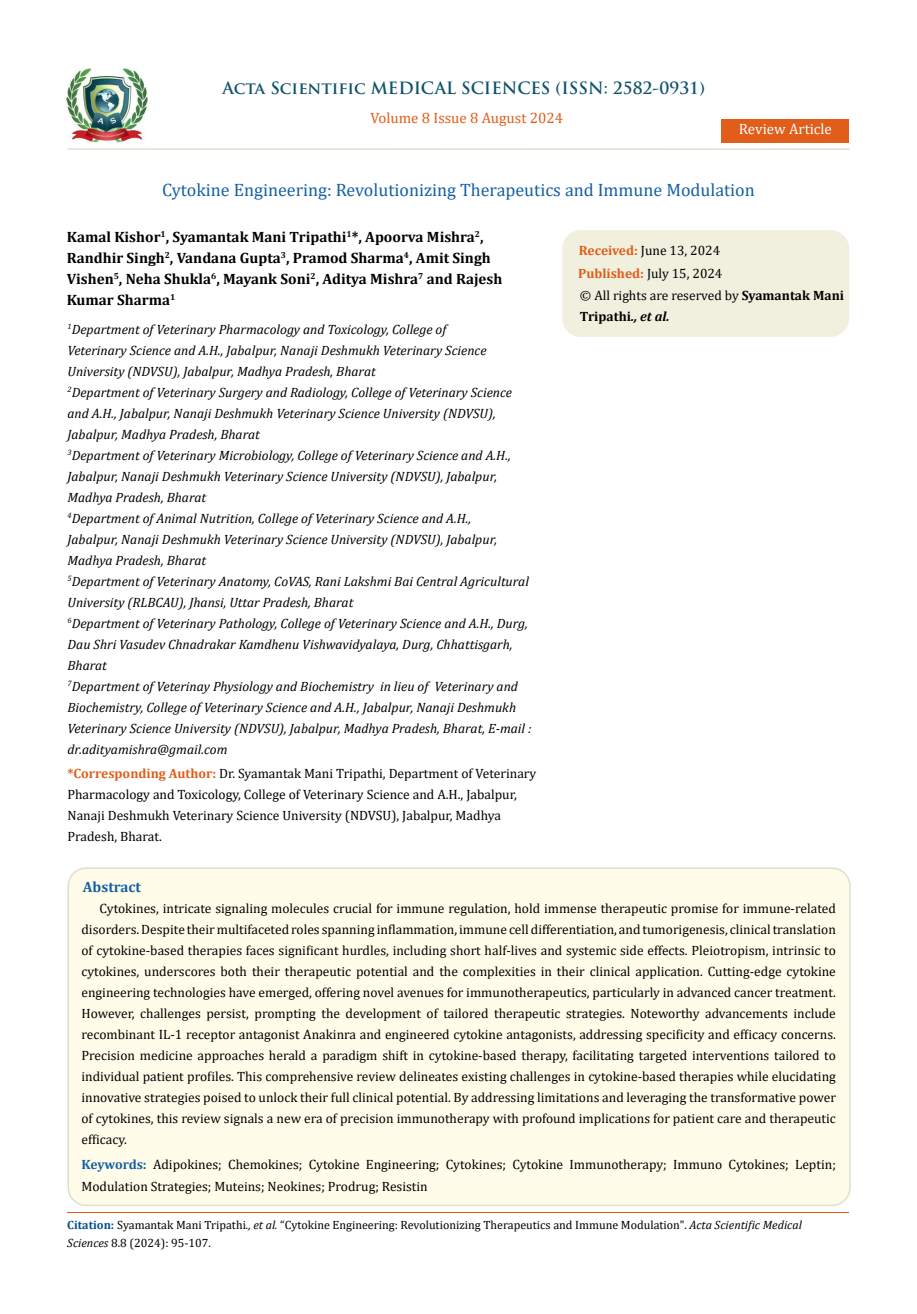
<style>
.page{position:relative;width:917px;height:1314px;background:#fff}
.page>*{position:absolute;margin:0;border:0;box-sizing:border-box;transform-origin:0 0}
.t1{font:18px "Cambria";color:#1560a6}
.t2{font:700 16.5px "Trajan Pro";color:#0e546a}
.t3{font:700 15px/21px "Cambria";color:#000}
.t4{font:15px "Cambria";color:#e05d1a}
.t5{font:15px "Cambria";color:#fff}
.t6{font:700 15px "Cambria";color:#1560a6}
.t7{font:13.5px/21px "Cambria";color:#000}
.t8{font:italic 13.5px/21px "Cambria";color:#000}
.t9{font:12px/18px "Cambria";color:#000}
.s1{font-weight:700;color:#e05d1a}
.s2{font-weight:700}
.s3{font-weight:700;font-style:italic}
.s4{font-weight:700;color:#1560a6}
.s5{font-weight:700;color:#035089}
.s6{font-style:italic}
</style>
<div class="page">
<img style="left:67px;top:68px;width:80px;height:74px">
<div style="left:721px;top:119px;width:128px;height:23px;background:#e05d1a"></div>
<div style="left:563px;top:231px;width:285px;height:105px;background:#f1f0de;border-radius:18px"></div>
<div style="left:562px;top:230px;width:287px;height:107px;border:2px solid #f1f0de;border-radius:18px"></div>
<div style="left:68px;top:868px;width:781px;height:337px;background:#fffde9;border-radius:18px"></div>
<div style="left:67px;top:867px;width:783px;height:339px;border:2px solid #e0dfcd;border-radius:18px"></div>
<hr style="left:67px;top:1212px;width:782px;height:1px;background:#e05d1a">
<hr style="left:67px;top:148px;width:782px;height:2px;background:#e0dfcd">
<p class="t2" style="left:222px;top:77px;width:484px">Acta Scientific MEDICAL SCIENCES (ISSN: 2582-0931)</p>
<p class="t4" style="left:370px;top:109px;width:194px">Volume 8 Issue 8 August 2024</p>
<p class="t5" style="left:739px;top:120px;width:94px">Review Article</p>
<h1 class="t1" style="left:162px;top:180px;width:594px">Cytokine Engineering: Revolutionizing Therapeutics and Immune Modulation</h1>
<p class="t3" style="left:67px;top:226px;width:437px">Kamal Kishor<sup>1</sup>, Syamantak Mani Tripathi<sup>1</sup>*, Apoorva Mishra<sup>2</sup>, Randhir Singh<sup>2</sup>, Vandana Gupta<sup>3</sup>, Pramod Sharma<sup>4</sup>, Amit Singh Vishen<sup>5</sup>, Neha Shukla<sup>6</sup>, Mayank Soni<sup>2</sup>, Aditya Mishra<sup>7</sup> and Rajesh Kumar Sharma<sup>1</sup></p>
<p class="t8" style="left:67px;top:318px;width:465px"><sup>1</sup>Department of Veterinary Pharmacology and Toxicology, College of<br>Veterinary Science and A.H., Jabalpur, Nanaji Deshmukh Veterinary Science University (NDVSU), Jabalpur, Madhya Pradesh, Bharat<br><sup>2</sup>Department of Veterinary Surgery and Radiology, College of Veterinary Science and A.H., Jabalpur, Nanaji Deshmukh Veterinary Science University (NDVSU), Jabalpur, Madhya Pradesh, Bharat<br><sup>3</sup>Department of Veterinary Microbiology, College of Veterinary Science and A.H., Jabalpur, Nanaji Deshmukh Veterinary Science University (NDVSU), Jabalpur, Madhya Pradesh, Bharat<br><sup>4</sup>Department of Animal Nutrition, College of Veterinary Science and A.H.,<br>Jabalpur, Nanaji Deshmukh Veterinary Science University (NDVSU), Jabalpur, Madhya Pradesh, Bharat<br><sup>5</sup>Department of Veterinary Anatomy, CoVAS, Rani Lakshmi Bai Central Agricultural University (RLBCAU), Jhansi, Uttar Pradesh, Bharat<br><sup>6</sup>Department of Veterinary Pathology, College of Veterinary Science and A.H., Durg, Dau Shri Vasudev Chnadrakar Kamdhenu Vishwavidyalaya, Durg, Chhattisgarh, Bharat<br><sup>7</sup>Department of Veterinay Physiology and Biochemistry in lieu of Veterinary and Biochemistry, College of Veterinary Science and A.H., Jabalpur, Nanaji Deshmukh Veterinary Science University (NDVSU), Jabalpur, Madhya Pradesh, Bharat, E-mail : dr.adityamishra@gmail.com</p>
<p class="t7" style="left:67px;top:762px;width:470px"><span class="s1">*Corresponding Author:</span> Dr. Syamantak Mani Tripathi, Department of Veterinary Pharmacology and Toxicology, College of Veterinary Science and A.H., Jabalpur, Nanaji Deshmukh Veterinary Science University (NDVSU), Jabalpur, Madhya Pradesh, Bharat.</p>
<p class="t7" style="left:578px;top:239px;width:146px;line-height:23px"><span class="s1">Received:</span> June 13, 2024<br><span class="s1">Published:</span> July 15, 2024</p>
<p class="t7" style="left:580px;top:285px;width:266px">© All rights are reserved by <span class="s2">Syamantak Mani<br>Tripathi</span><span class="s3">., et al.</span></p>
<p class="t6" style="left:83px;top:876px;width:60px">Abstract</p>
<p class="t7" style="left:81px;top:898px;width:756px;text-align:justify;text-indent:18px">Cytokines, intricate signaling molecules crucial for immune regulation, hold immense therapeutic promise for immune-related disorders. Despite their multifaceted roles spanning inflammation, immune cell differentiation, and tumorigenesis, clinical translation of cytokine-based therapies faces significant hurdles, including short half-lives and systemic side effects. Pleiotropism, intrinsic to cytokines, underscores both their therapeutic potential and the complexities in their clinical application. Cutting-edge cytokine engineering technologies have emerged, offering novel avenues for immunotherapeutics, particularly in advanced cancer treatment.<br>However, challenges persist, prompting the development of tailored therapeutic strategies. Noteworthy advancements include recombinant IL-1 receptor antagonist Anakinra and engineered cytokine antagonists, addressing specificity and efficacy concerns.<br>Precision medicine approaches herald a paradigm shift in cytokine-based therapy, facilitating targeted interventions tailored to individual patient profiles. This comprehensive review delineates existing challenges in cytokine-based therapies while elucidating innovative strategies poised to unlock their full clinical potential. By addressing limitations and leveraging the transformative power of cytokines, this review signals a new era of precision immunotherapy with profound implications for patient care and therapeutic efficacy.</p>
<p class="t7" style="left:81px;top:1154px;width:756px"><span class="s4">Keywords:</span> Adipokines; Chemokines; Cytokine Engineering; Cytokines; Cytokine Immunotherapy; Immuno Cytokines; Leptin;<br>Modulation Strategies; Muteins; Neokines; Prodrug; Resistin</p>
<p class="t9" style="left:67px;top:1216px;width:736px"><span class="s5">Citation:</span> Syamantak Mani Tripathi<span class="s6">., et al.</span> “Cytokine Engineering: Revolutionizing Therapeutics and Immune Modulation". <span class="s6">Acta Scientific Medical<br>Sciences</span> 8.8 (2024): 95-107.</p>
</div>
